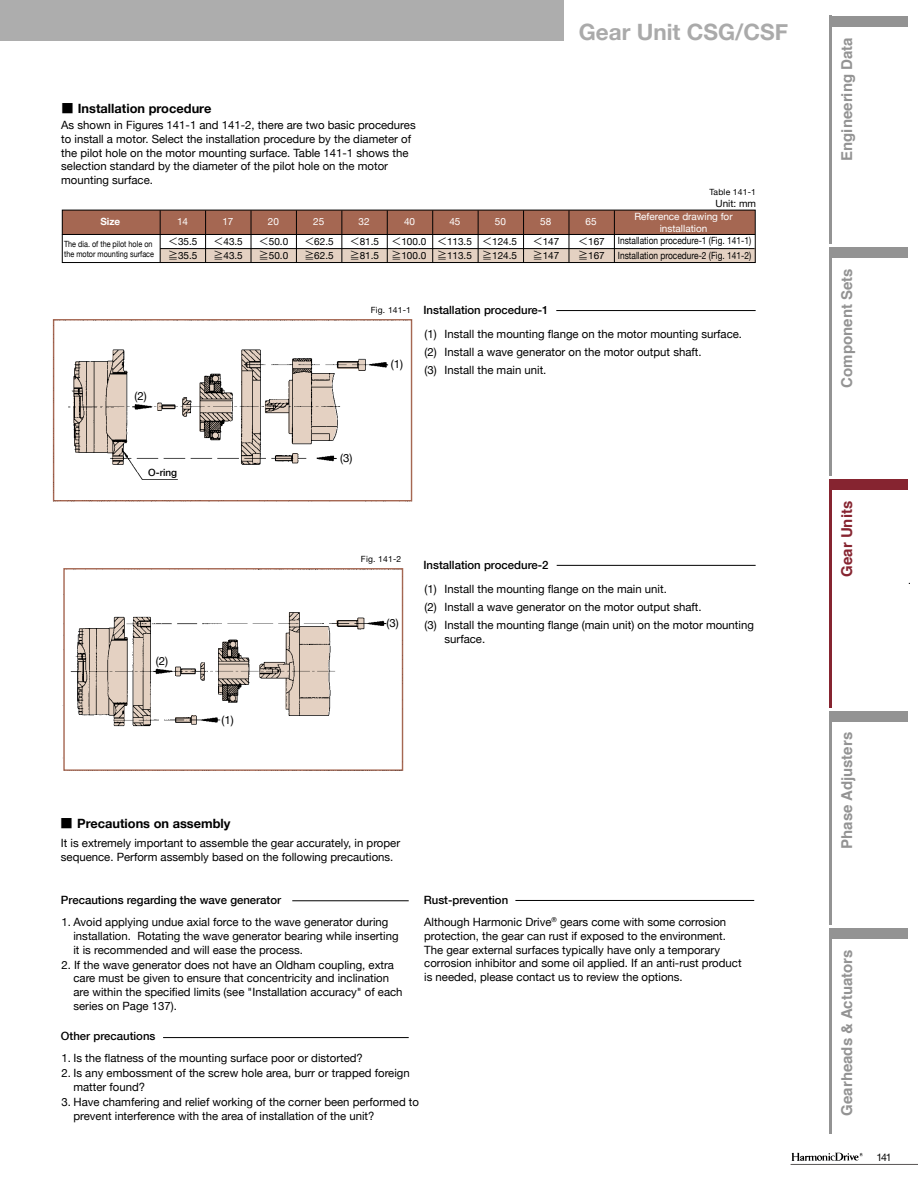
<style>
.page{position:relative;width:918px;height:1188px;background:#fff}
.page>*{position:absolute;margin:0;border:0;box-sizing:border-box;transform-origin:0 0}
.t1{font:700 22.5px "Helvetica Neue";color:#aaa}
.t2{font:700 15px "Helvetica";color:#939393}
.t3{font:700 15px "Helvetica";color:#862430}
.t4{font:700 12.75px "Helvetica Neue";color:#000}
.t5{font:11.4px/13.6px "Helvetica Neue";color:#000}
.t6{font:500 11.4px "Helvetica Neue";color:#000}
.t7{font:10.5px "Helvetica Neue";color:#000}
.t8{font:9.9px/14.1px "Helvetica Neue";color:#000}
.t9{font:9.9px/14.7px "Helvetica Neue";color:#000;scale:.84 1}
.t10{font:9.9px/12px "Helvetica Neue";color:#fff;text-align:center}
.t11{font:500 9.9px "Helvetica Neue";color:#000}
.t12{font:700 9.9px "Helvetica Neue";color:#fff}
.t13{font:8.55px/10.2px "Helvetica Neue";color:#000;scale:.85 1}
.t14{font:8.55px "Helvetica Neue";color:#000}
.t15{font:8.55px "Helvetica Neue";letter-spacing:.02em;color:#000}
.s1{font-family:"Shin Go Bold 83 pv RKSJ H";font-weight:400}
.s2{font-family:"Futo Go B101 Bold 83 pv RKSJ H"}
.s3{font-weight:500}
</style>
<div class="page">
<div style="left:831px;top:16px;width:77px;height:10px;background:#939393"></div>
<hr style="left:829px;top:16px;width:2px;height:228px;background:#939393">
<div style="left:831px;top:248px;width:77px;height:10px;background:#939393"></div>
<hr style="left:829px;top:248px;width:2px;height:228px;background:#939393">
<div style="left:831px;top:479px;width:77px;height:11px;background:#862430"></div>
<hr style="left:829px;top:479px;width:2px;height:229px;background:#862430">
<div style="left:831px;top:711px;width:77px;height:11px;background:#939393"></div>
<hr style="left:829px;top:711px;width:2px;height:214px;background:#939393">
<div style="left:831px;top:928px;width:77px;height:11px;background:#939393"></div>
<hr style="left:829px;top:928px;width:2px;height:206px;background:#939393">
<hr style="left:791px;top:1164px;width:127px;height:1px;background:#595554">
<svg style="left:791px;top:1153px;width:72px;height:8px"></svg>
<div style="left:62px;top:210px;width:693px;height:24px;background:#a56752"></div>
<div style="left:160px;top:248px;width:595px;height:14px;background:#e4d1c2"></div>
<div style="left:62px;top:210px;width:694px;height:53px;border:1px solid #000"></div>
<hr style="left:62px;top:234px;width:693px;height:1px;background:#000">
<hr style="left:160px;top:248px;width:595px;height:1px;background:#000">
<hr style="left:160px;top:210px;width:1px;height:52px;background:#000">
<hr style="left:205px;top:210px;width:1px;height:52px;background:#000">
<hr style="left:251px;top:210px;width:1px;height:52px;background:#000">
<hr style="left:296px;top:210px;width:1px;height:52px;background:#000">
<hr style="left:341px;top:210px;width:1px;height:52px;background:#000">
<hr style="left:387px;top:210px;width:1px;height:52px;background:#000">
<hr style="left:432px;top:210px;width:1px;height:52px;background:#000">
<hr style="left:478px;top:210px;width:1px;height:52px;background:#000">
<hr style="left:523px;top:210px;width:1px;height:52px;background:#000">
<hr style="left:569px;top:210px;width:1px;height:52px;background:#000">
<hr style="left:614px;top:210px;width:1px;height:52px;background:#000">
<img style="left:53px;top:320px;width:359px;height:182px">
<img style="left:63px;top:569px;width:339px;height:202px">
<hr style="left:557px;top:565px;width:199px;height:1px;background:#000">
<hr style="left:292px;top:900px;width:117px;height:1px;background:#000">
<hr style="left:515px;top:900px;width:239px;height:1px;background:#000">
<hr style="left:163px;top:1037px;width:246px;height:1px;background:#000">
<hr style="left:556px;top:310px;width:200px;height:1px;background:#000">
<div style="left:0;top:0;width:564px;height:40px;background:#adadad"></div>
<p class="t4" style="left:61px;top:98px;width:152px"><span class="s1">■</span> Installation procedure</p>
<p class="t5" style="left:61px;top:119px;width:356px">As shown in Figures 141-1 and 141-2, there are two basic procedures to install a motor. Select the installation procedure by the diameter of the pilot hole on the motor mounting surface. Table 141-1 shows the selection standard by the diameter of the pilot hole on the motor mounting surface.</p>
<h1 class="t1" style="left:579px;top:15px;width:211px">Gear Unit CSG/CSF</h1>
<p class="t15" style="left:709px;top:186px;width:48px">Table 141-1</p>
<p class="t8" style="left:716px;top:197px;width:42px">Unit: mm</p>
<p class="t10" style="left:634px;top:211px;width:100px">Reference drawing for installation</p>
<p class="t12" style="left:100px;top:214px;width:21px">Size</p>
<p class="t13" style="left:64px;top:239px;width:107px">The dia. of the pilot hole on the motor mounting surface</p>
<p class="t9" style="left:618px;top:234px;width:160px">Installation procedure-1 (Fig. 141-1)<br>Installation procedure-2 (Fig. 141-2)</p>
<p class="t10" style="left:177px;top:216px;width:13px">14</p>
<p class="t10" style="left:222px;top:216px;width:13px">17</p>
<p class="t10" style="left:268px;top:216px;width:13px">20</p>
<p class="t10" style="left:313px;top:216px;width:13px">25</p>
<p class="t10" style="left:359px;top:216px;width:13px">32</p>
<p class="t10" style="left:404px;top:216px;width:13px">40</p>
<p class="t10" style="left:449px;top:216px;width:13px">45</p>
<p class="t10" style="left:495px;top:216px;width:13px">50</p>
<p class="t10" style="left:540px;top:216px;width:13px">58</p>
<p class="t10" style="left:586px;top:216px;width:13px">65</p>
<p class="t8" style="left:168px;top:235px;width:31px"><span class="s2">＜</span>35.5 <span class="s2">≧</span>35.5</p>
<p class="t8" style="left:214px;top:235px;width:31px"><span class="s2">＜</span>43.5 <span class="s2">≧</span>43.5</p>
<p class="t8" style="left:259px;top:235px;width:31px"><span class="s2">＜</span>50.0 <span class="s2">≧</span>50.0</p>
<p class="t8" style="left:304px;top:235px;width:31px"><span class="s2">＜</span>62.5 <span class="s2">≧</span>62.5</p>
<p class="t8" style="left:350px;top:235px;width:31px"><span class="s2">＜</span>81.5 <span class="s2">≧</span>81.5</p>
<p class="t8" style="left:391px;top:235px;width:36px"><span class="s2">＜</span>100.0 <span class="s2">≧</span>100.0</p>
<p class="t8" style="left:437px;top:235px;width:36px"><span class="s2">＜</span>113.5 <span class="s2">≧</span>113.5</p>
<p class="t8" style="left:482px;top:235px;width:36px"><span class="s2">＜</span>124.5 <span class="s2">≧</span>124.5</p>
<p class="t8" style="left:533px;top:235px;width:28px"><span class="s2">＜</span>147 <span class="s2">≧</span>147</p>
<p class="t8" style="left:578px;top:235px;width:28px"><span class="s2">＜</span>167 <span class="s2">≧</span>167</p>
<p class="t5" style="left:135px;top:390px;width:14px">(2)</p>
<p class="t11" style="left:148px;top:465px;width:30px">O-ring</p>
<p class="t5" style="left:156px;top:655px;width:14px">(2)</p>
<p class="t5" style="left:222px;top:713px;width:14px">(1)</p>
<p class="t14" style="left:371px;top:304px;width:42px">Fig. 141-1</p>
<p class="t5" style="left:391px;top:358px;width:14px">(1)</p>
<p class="t6" style="left:423px;top:301px;width:127px">Installation procedure-1</p>
<p class="t5" style="left:424px;top:326px;width:319px;line-height:18px">(1) Install the mounting flange on the motor mounting surface. (2) Install a wave generator on the motor output shaft.<br>(3) Install the main unit.</p>
<p class="t5" style="left:340px;top:452px;width:14px">(3)</p>
<p class="t14" style="left:361px;top:552px;width:42px">Fig. 141-2</p>
<p class="t5" style="left:387px;top:616px;width:14px">(3)</p>
<p class="t6" style="left:423px;top:556px;width:127px">Installation procedure-2</p>
<p class="t5" style="left:424px;top:581px;width:331px;line-height:18px">(1) Install the mounting flange on the main unit.<br>(2) Install a wave generator on the motor output shaft.<br>(3) Install the mounting flange (main unit) on the motor mounting</p>
<p class="t5" style="left:445px;top:632px;width:42px">surface.</p>
<p class="t4" style="left:60px;top:814px;width:172px"><span class="s1">■</span> Precautions on assembly</p>
<p class="t5" style="left:61px;top:837px;width:341px">It is extremely important to assemble the gear accurately, in proper sequence. Perform assembly based on the following precautions.</p>
<p class="t6" style="left:61px;top:891px;width:222px">Precautions regarding the wave generator</p>
<p class="t5" style="left:73px;top:916px;width:327px;text-indent:-12px">1. Avoid applying undue axial force to the wave generator during installation. Rotating the wave generator bearing while inserting it is recommended and will ease the process.</p>
<p class="t5" style="left:73px;top:958px;width:331px;text-indent:-12px">2. If the wave generator does not have an Oldham coupling, extra care must be given to ensure that concentricity and inclination are within the specified limits (see "Installation accuracy" of each series on Page 137).</p>
<p class="t5" style="left:424px;top:890px;width:304px;line-height:21.9px"><span class="s3">Rust-prevention<br></span>Although Harmonic Drive<sup>®</sup> gears come with some corrosion</p>
<p class="t5" style="left:424px;top:930px;width:319px">protection, the gear can rust if exposed to the environment.<br>The gear external surfaces typically have only a temporary corrosion inhibitor and some oil applied. If an anti-rust product is needed, please contact us to review the options.</p>
<p class="t6" style="left:61px;top:1027px;width:96px">Other precautions</p>
<p class="t5" style="left:61px;top:1052px;width:303px">1. Is the flatness of the mounting surface poor or distorted?</p>
<p class="t5" style="left:73px;top:1067px;width:338px;text-indent:-12px">2. Is any embossment of the screw hole area, burr or trapped foreign matter found?</p>
<p class="t5" style="left:73px;top:1096px;width:347px;text-indent:-12px">3. Have chamfering and relief working of the corner been performed to prevent interference with the area of installation of the unit?</p>
<h2 class="t2" style="left:835px;top:161px;width:125px;rotate:-90deg">Engineering Data</h2>
<h2 class="t2" style="left:835px;top:388px;width:121px;rotate:-90deg">Component Sets</h2>
<h2 class="t3" style="left:835px;top:577px;width:77px;rotate:-90deg">Gear Units</h2>
<h2 class="t2" style="left:835px;top:849px;width:118px;rotate:-90deg">Phase Adjusters</h2>
<h2 class="t2" style="left:835px;top:1116px;width:168px;rotate:-90deg">Gearheads &amp; Actuators</h2>
<p class="t7" style="left:876px;top:1150px;width:17px">141</p>
</div>
